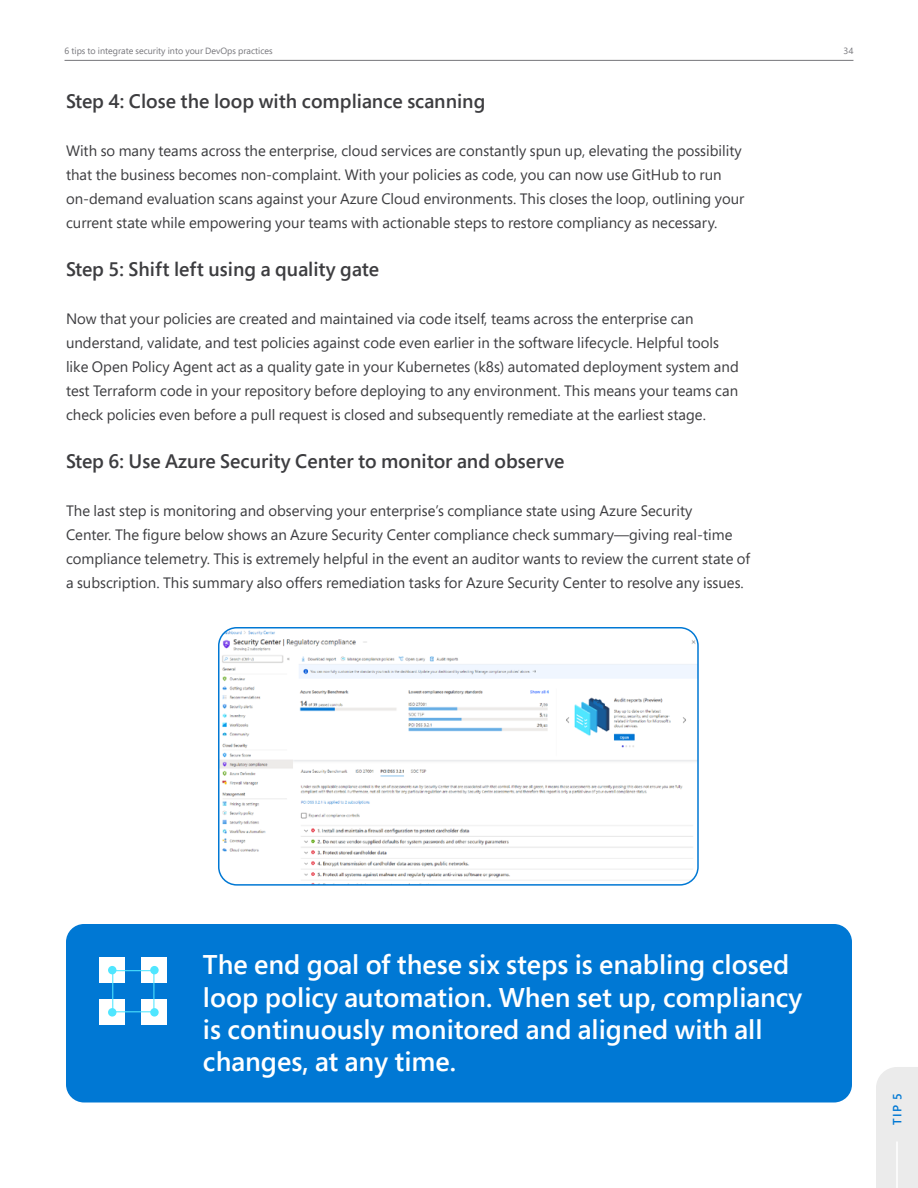
<style>
.page{position:relative;width:918px;height:1188px;background:#fff}
.page>*{position:absolute;margin:0;border:0;box-sizing:border-box;transform-origin:0 0}
.t1{font:600 27px/32.4px "Segoe Pro";color:#fff}
.t2{font:600 19.5px "Segoe Pro";color:#3d3d40}
.t3{font:15px/24px "Segoe Pro";color:#3d3d40}
.t4{font:600 12px "Segoe Pro";color:#0078d4}
.t5{font:9px "Segoe Pro";color:#75757a}
</style>
<div class="page">
<hr style="left:65px;top:60px;width:788px;height:1px;background:#75757a">
<div style="left:876px;top:1067px;width:42px;height:121px;background:#ebebeb"></div>
<hr style="left:896px;top:1142px;width:2px;height:46px;background:#fff">
<img style="left:219px;top:628px;width:477px;height:255px">
<div style="left:218px;top:627px;width:481px;height:259px;border:2px solid #0078d4;border-radius:18px"></div>
<div style="left:66px;top:924px;width:786px;height:178px;background:#0078d4;border-radius:18px"></div>
<div style="left:100px;top:957px;width:25px;height:26px;background:#fff"></div>
<div style="left:142px;top:957px;width:25px;height:26px;background:#fff"></div>
<div style="left:100px;top:1000px;width:25px;height:25px;background:#fff"></div>
<div style="left:142px;top:1000px;width:25px;height:25px;background:#fff"></div>
<svg style="left:112px;top:970px;width:42px;height:42px"></svg>
<div style="left:150px;top:1008px;width:9px;height:9px;background:#4fe6ff;border-radius:50%"></div>
<div style="left:108px;top:1008px;width:8px;height:9px;background:#4fe6ff;border-radius:50%"></div>
<div style="left:108px;top:966px;width:8px;height:8px;background:#4fe6ff;border-radius:50%"></div>
<div style="left:150px;top:966px;width:9px;height:8px;background:#4fe6ff;border-radius:50%"></div>
<p class="t5" style="left:65px;top:45px;width:210px">6 tips to integrate security into your DevOps practices</p>
<p class="t5" style="left:844px;top:45px;width:11px">34</p>
<h2 class="t2" style="left:66px;top:88px;width:421px">Step 4: Close the loop with compliance scanning</h2>
<p class="t3" style="left:66px;top:138px;width:680px">With so many teams across the enterprise, cloud services are constantly spun up, elevating the possibility that the business becomes non-complaint. With your policies as code, you can now use GitHub to run on-demand evaluation scans against your Azure Cloud environments. This closes the loop, outlining your current state while empowering your teams with actionable steps to restore compliancy as necessary.</p>
<h2 class="t2" style="left:66px;top:256px;width:315px">Step 5: Shift left using a quality gate</h2>
<p class="t3" style="left:66px;top:306px;width:674px">Now that your policies are created and maintained via code itself, teams across the enterprise can understand, validate, and test policies against code even earlier in the software lifecycle. Helpful tools like Open Policy Agent act as a quality gate in your Kubernetes (k8s) automated deployment system and test Terraform code in your repository before deploying to any environment. This means your teams can check policies even before a pull request is closed and subsequently remediate at the earliest stage.</p>
<h2 class="t2" style="left:66px;top:448px;width:500px">Step 6: Use Azure Security Center to monitor and observe</h2>
<p class="t3" style="left:66px;top:498px;width:686px">The last step is monitoring and observing your enterprise’s compliance state using Azure Security<br>Center. The figure below shows an Azure Security Center compliance check summary—giving real-time compliance telemetry. This is extremely helpful in the event an auditor wants to review the current state of a subscription. This summary also offers remediation tasks for Azure Security Center to resolve any issues.</p>
<h1 class="t1" style="left:203px;top:948px;width:601px">The end goal of these six steps is enabling closed loop policy automation. When set up, compliancy is continuously monitored and aligned with all changes, at any time.</h1>
<p class="t4" style="left:889px;top:1125px;width:33px;rotate:-90deg">TIP 5</p>
</div>
